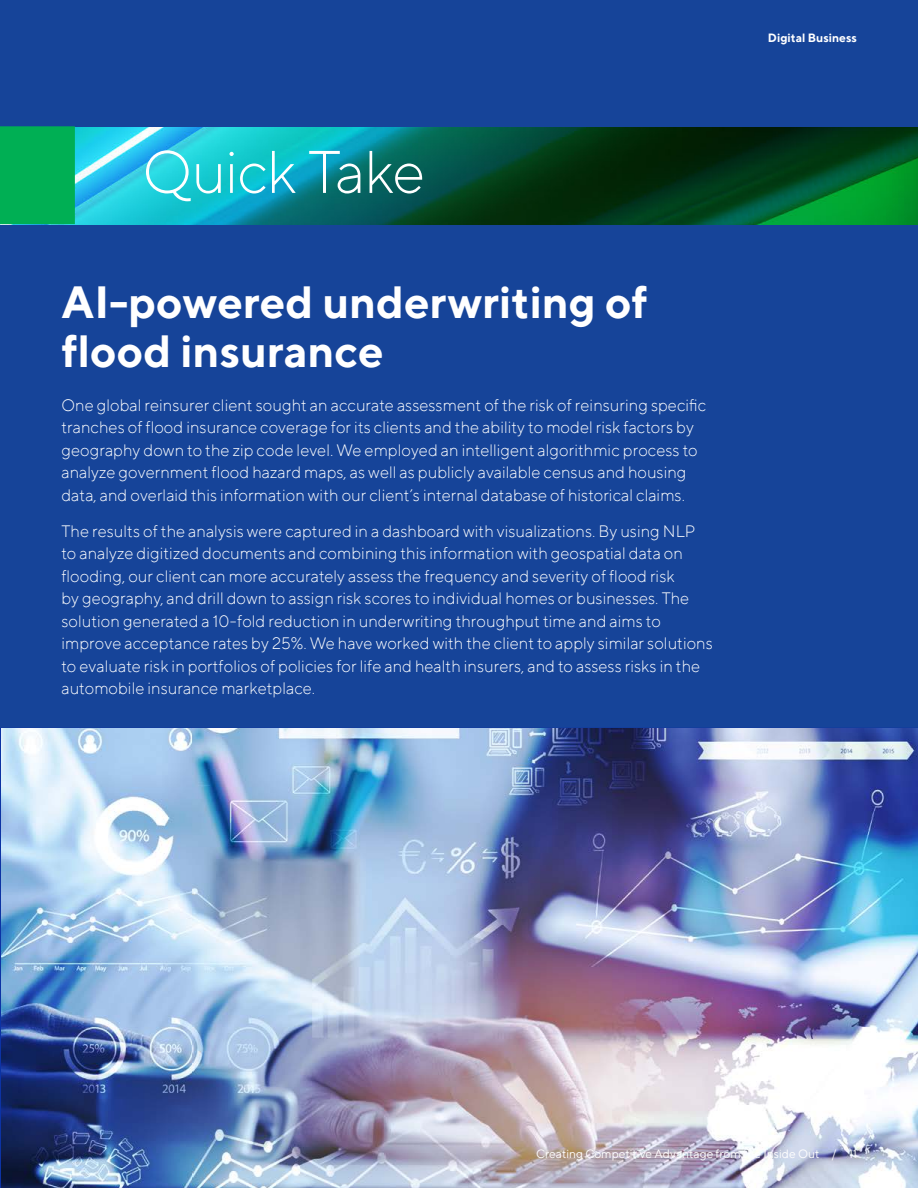
<style>
.page{position:relative;width:918px;height:1188px;background:#164499}
.page>*{position:absolute;margin:0;border:0;box-sizing:border-box;transform-origin:0 0}
.t1{font:300 60px "TT Norms";letter-spacing:-.02em;color:#fff}
.t2{font:700 45px/49.5px "TT Norms";color:#fff}
.t3{font:300 16.5px/22.5px "TT Norms";color:#fff}
.t4{font:12px "TT Norms";color:#fff}
.t5{font:700 12px "TT Norms";color:#fff}
</style>
<div class="page">
<img style="left:0;top:127px;width:918px;height:98px">
<img style="left:2px;top:728px;width:916px;height:460px">
<div style="left:0;top:126px;width:75px;height:98px;background:#00af54"></div>
<h1 class="t1" style="left:142px;top:135px;width:285px">Quick Take</h1>
<h2 class="t2" style="left:62px;top:276px;width:588px">AI-powered underwriting of flood insurance</h2>
<p class="t3" style="left:62px;top:393px;width:646px">One global reinsurer client sought an accurate assessment of the risk of reinsuring specific tranches of flood insurance coverage for its clients and the ability to model risk factors by geography down to the zip code level. We employed an intelligent algorithmic process to analyze government flood hazard maps, as well as publicly available census and housing data, and overlaid this information with our client’s internal database of historical claims.</p>
<p class="t3" style="left:62px;top:519px;width:653px">The results of the analysis were captured in a dashboard with visualizations. By using NLP to analyze digitized documents and combining this information with geospatial data on flooding, our client can more accurately assess the frequency and severity of flood risk<br>by geography, and drill down to assign risk scores to individual homes or businesses. The solution generated a 10-fold reduction in underwriting throughput time and aims to improve acceptance rates by 25%. We have worked with the client to apply similar solutions to evaluate risk in portfolios of policies for life and health insurers, and to assess risks in the automobile insurance marketplace.</p>
<p class="t5" style="left:768px;top:30px;width:91px">Digital Business</p>
<p class="t4" style="left:536px;top:1146px;width:323px">Creating Competitive Advantage from the Inside Out / 11</p>
</div>
